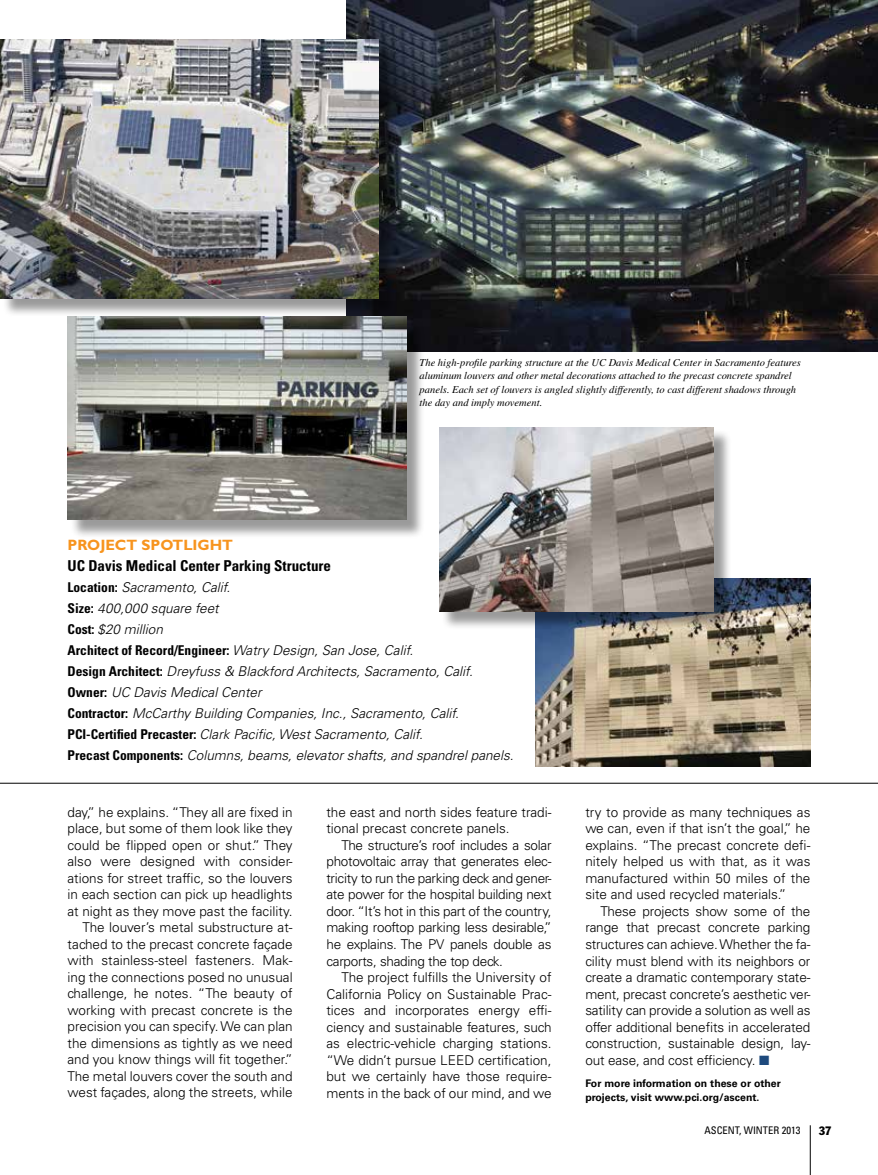
<style>
.page{position:relative;width:878px;height:1175px;background:#fff}
.page>*{position:absolute;margin:0;border:0;box-sizing:border-box;transform-origin:0 0}
.t1{font:700 condensed 15px "Univers LT Std";color:#000}
.t2{font:700 15px "Gill Sans Std";color:#f7941e}
.t3{font:300 13.5px/16.5px "Univers LT Std";color:#000;text-align:justify}
.t4{font:italic 300 13.5px/21px "Univers LT Std";color:#000}
.t5{font:condensed 12px "Franklin Gothic Std";color:#000}
.t6{font:italic 10.5px/13.5px "Times LT Std";color:#000}
.t7{font:700 10.5px/13.5px "Univers LT Std";color:#000}
.t8{font:condensed 10.5px "Univers LT Std";color:#000}
.s1{font-weight:700;font-style:normal;font-stretch:condensed}
.s2{color:#1e4a7d}
</style>
<div class="page">
<hr style="left:810px;top:1125px;width:1px;height:49px;background:#000">
<img style="left:347px;top:0;width:531px;height:351px">
<img style="left:535px;top:579px;width:275px;height:187px">
<div style="left:70px;top:319px;width:355px;height:219px;background:#000;opacity:.4"></div>
<img style="left:68px;top:316px;width:338px;height:203px">
<div style="left:441px;top:429px;width:291px;height:201px;background:#000;opacity:.4"></div>
<img style="left:439px;top:427px;width:274px;height:184px">
<div style="left:2px;top:42px;width:396px;height:275px;background:#000;opacity:.4"></div>
<img style="left:0;top:40px;width:379px;height:258px">
<hr style="left:0;top:783px;width:878px;height:1px;background:#000">
<p class="t6" style="left:419px;top:355px;width:383px">The high-profile parking structure at the UC Davis Medical Center in Sacramento features aluminum louvers and other metal decorations attached to the precast concrete spandrel panels. Each set of louvers is angled slightly differently, to cast different shadows through the day and imply movement.</p>
<p class="t2" style="left:68px;top:536px;width:167px">PROJECT SPOTLIGHT</p>
<p class="t1" style="left:68px;top:556px;width:265px">UC Davis Medical Center Parking Structure</p>
<p class="t4" style="left:68px;top:577px;width:447px"><span class="s1">Location:</span> Sacramento, Calif.<br><span class="s1">Size:</span> 400,000 square feet<br><span class="s1">Cost:</span> $20 million<br><span class="s1">Architect of Record/Engineer:</span> Watry Design, San Jose, Calif.<br><span class="s1">Design Architect:</span> Dreyfuss &amp; Blackford Architects, Sacramento, Calif.<br><span class="s1">Owner:</span> UC Davis Medical Center<br><span class="s1">Contractor:</span> McCarthy Building Companies, Inc., Sacramento, Calif.<br><span class="s1">PCI-Certified Precaster:</span> Clark Pacific, West Sacramento, Calif.<br><span class="s1">Precast Components:</span> Columns, beams, elevator shafts, and spandrel panels.</p>
<p class="t3" style="left:67px;top:804px;width:227px;text-align:right">day,” he explains. “They all are fixed in place, but some of them look like they could be flipped open or shut.” They also were designed with consider&shy;ations for street traffic, so the louvers in each section can pick up headlights at night as they move past the facility.<br>The louver’s metal substructure at&shy;tached to the precast concrete façade with stainless-steel fasteners. Mak&shy;ing the connections posed no unusual challenge, he notes. “The beauty of working with precast concrete is the precision you can specify. We can plan the dimensions as tightly as we need and you know things will fit together.” The metal louvers cover the south and west façades, along the streets, while</p>
<p class="t3" style="left:326px;top:804px;width:226px">the east and north sides feature tradi&shy;tional precast concrete panels.</p>
<p class="t3" style="left:326px;top:837px;width:227px;text-indent:15px">The structure’s roof includes a solar photovoltaic array that generates elec&shy;tricity to run the parking deck and gener&shy;ate power for the hospital building next door. “It’s hot in this part of the country, making rooftop parking less desirable,” he explains. The PV panels double as carports, shading the top deck.</p>
<p class="t3" style="left:326px;top:969px;width:227px;text-indent:15px">The project fulfills the University of California Policy on Sustainable Prac&shy;tices and incorporates energy effi&shy;ciency and sustainable features, such as electric-vehicle charging stations. “We didn’t pursue LEED certification, but we certainly have those require&shy;ments in the back of our mind, and we</p>
<p class="t3" style="left:585px;top:804px;width:227px">try to provide as many techniques as we can, even if that isn’t the goal,” he explains. “The precast concrete defi&shy;nitely helped us with that, as it was manufactured within 50 miles of the site and used recycled materials.”</p>
<p class="t3" style="left:585px;top:903px;width:227px;text-indent:15px">These projects show some of the range that precast concrete parking structures can achieve. Whether the fa&shy;cility must blend with its neighbors or create a dramatic contemporary state&shy;ment, precast concrete’s aesthetic ver&shy;satility can provide a solution as well as offer additional benefits in accelerated construction, sustainable design, lay&shy;out ease, and cost efficiency. <span class="s2">■</span></p>
<p class="t7" style="left:585px;top:1076px;width:197px">For more information on these or other projects, visit www.pci.org/ascent.</p>
<p class="t8" style="left:704px;top:1123px;width:97px">ASCENT, WINTER 2013</p>
<p class="t5" style="left:818px;top:1123px;width:14px">37</p>
</div>
